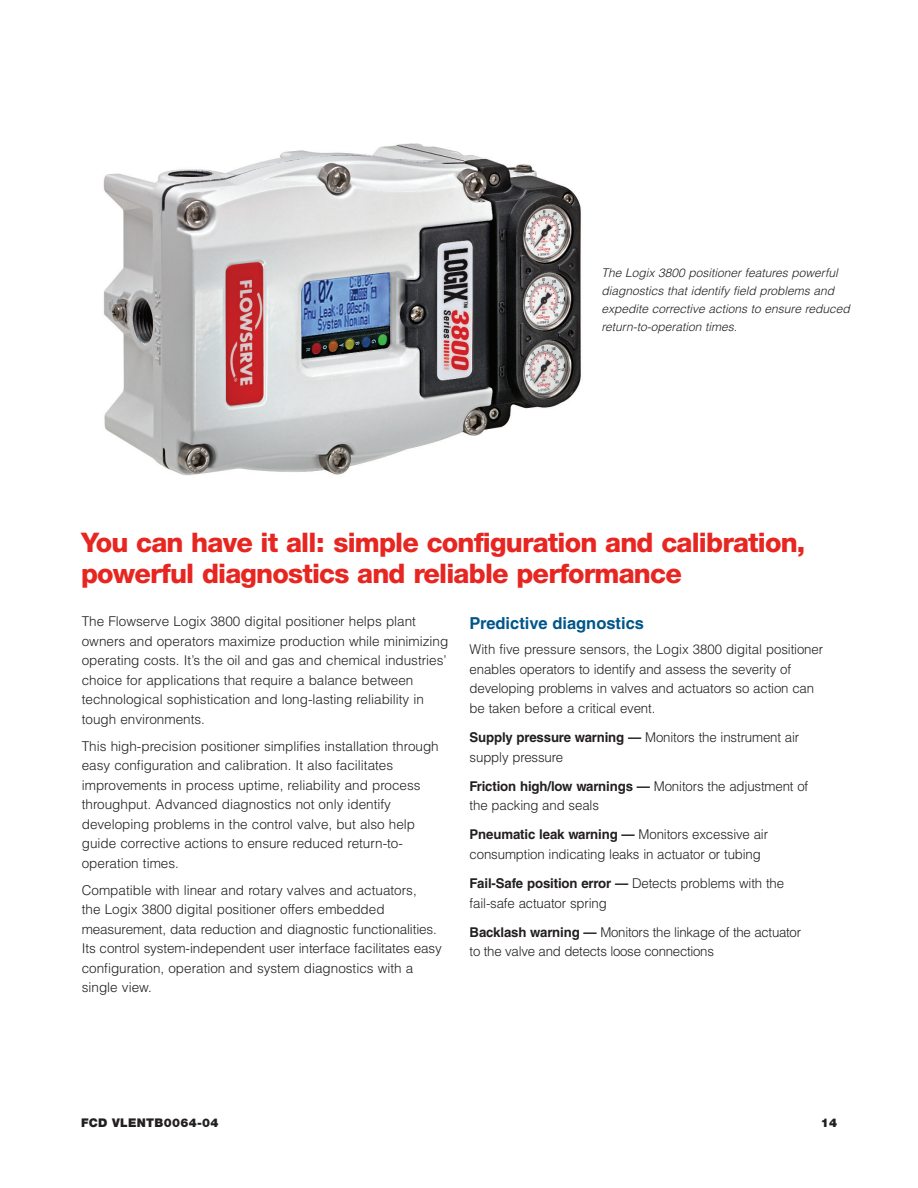
<style>
.page{position:relative;width:918px;height:1188px;background:#fff}
.page>*{position:absolute;margin:0;border:0;box-sizing:border-box;transform-origin:0 0}
.t1{font:800 27px/31.5px "Helvetica Neue";letter-spacing:-.03em;color:#e72621}
.PB-Body_Copy{font:700 16.5px "Helvetica LT Std";color:#00568a}
.PB-Body_Copy-2{font:300 13.5px/19.5px "Helvetica LT Std";color:#231f20}
.PB-Body_Copy-3{font:300 13.5px/19.5px "Helvetica LT Std";letter-spacing:-.02em;color:#231f20}
.PB-Callout_Body{font:italic 300 12px/18px "Helvetica LT Std";color:#231f20}
.t2{font:900 12px "Helvetica Neue LT Std";letter-spacing:.025em;color:#231f20}
.s1{font-weight:700}
</style>
<div class="page">
<img style="left:103px;top:143px;width:478px;height:333px">
<p class="PB-Callout_Body" style="left:601px;top:263px;width:250px">The Logix 3800 positioner features powerful diagnostics that identify field problems and expedite corrective actions to ensure reduced return-to-operation times.</p>
<p class="t1" style="left:81px;top:527px;width:726px">You can have it all: simple configuration and calibration, powerful diagnostics and reliable performance</p>
<p class="PB-Body_Copy-2" style="left:82px;top:611px;width:368px">The Flowserve Logix 3800 digital positioner helps plant owners and operators maximize production while minimizing operating costs. It’s the oil and gas and chemical industries’ choice for applications that require a balance between technological sophistication and long-lasting reliability in tough environments.</p>
<p class="PB-Body_Copy-2" style="left:82px;top:736px;width:358px">This high-precision positioner simplifies installation through easy configuration and calibration. It also facilitates improvements in process uptime, reliability and process throughput. Advanced diagnostics not only identify developing problems in the control valve, but also help guide corrective actions to ensure reduced return-to&shy;operation times.</p>
<p class="PB-Body_Copy-2" style="left:82px;top:880px;width:362px">Compatible with linear and rotary valves and actuators,<br>the Logix 3800 digital positioner offers embedded measurement, data reduction and diagnostic functionalities.<br>Its control system-independent user interface facilitates easy configuration, operation and system diagnostics with a single view.</p>
<p class="PB-Body_Copy" style="left:470px;top:614px;width:176px">Predictive diagnostics</p>
<p class="PB-Body_Copy-2" style="left:470px;top:640px;width:355px">With five pressure sensors, the Logix 3800 digital positioner enables operators to identify and assess the severity of developing problems in valves and actuators so action can be taken before a critical event.</p>
<p class="PB-Body_Copy-2" style="left:470px;top:727px;width:331px"><span class="s1">Supply pressure warning —</span> Monitors the instrument air supply pressure</p>
<p class="PB-Body_Copy-2" style="left:470px;top:776px;width:340px"><span class="s1">Friction high/low warnings —</span> Monitors the adjustment of the packing and seals</p>
<p class="PB-Body_Copy-2" style="left:470px;top:825px;width:300px"><span class="s1">Pneumatic leak warning —</span> Monitors excessive air consumption indicating leaks in actuator or tubing</p>
<p class="PB-Body_Copy-2" style="left:470px;top:873px;width:316px"><span class="s1">Fail-Safe position error —</span> Detects problems with the fail-safe actuator spring</p>
<p class="PB-Body_Copy-3" style="left:470px;top:922px;width:333px"><span class="s1">Backlash warning —</span> Monitors the linkage of the actuator to the valve and detects loose connections</p>
<p class="t2" style="left:81px;top:1116px;width:139px">FCD VLENTB0064-04</p>
<p class="t2" style="left:821px;top:1116px;width:18px">14</p>
</div>
